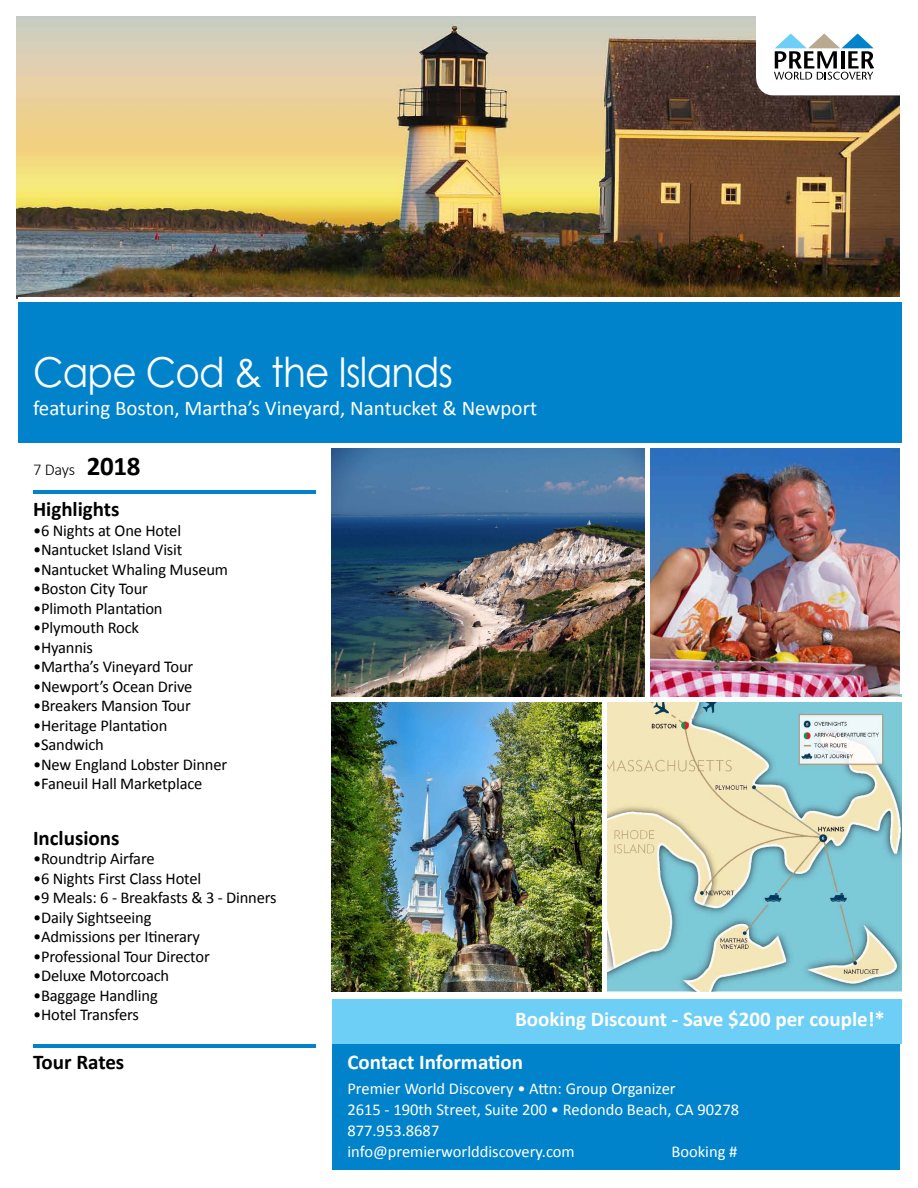
<style>
.page{position:relative;width:918px;height:1188px;background:#fff}
.page>*{position:absolute;margin:0;border:0;box-sizing:border-box;transform-origin:0 0}
.t1{font:41.25px "Century Gothic";letter-spacing:-.02em;color:#fff;scale:.91 1}
.t2{font:700 21px "Calibri";color:#fff}
.t3{font:21px "Calibri";color:#fff}
.t4{font:700 21px "Calibri";color:#000}
.t5{font:16.5px "Calibri";letter-spacing:-.01em;color:#000}
.t6{font:16.5px/21px "Calibri";color:#fff}
.t7{font:300 16.5px "Calibri";color:#000}
.s1{font-weight:700;font-size:27px}
</style>
<div class="page">
<div style="left:332px;top:1044px;width:568px;height:126px;background:#0083ca"></div>
<img style="left:17px;top:16px;width:883px;height:282px">
<img style="left:607px;top:695px;width:294px;height:296px">
<img style="left:331px;top:702px;width:271px;height:289px">
<img style="left:331px;top:448px;width:569px;height:249px">
<hr style="left:646px;top:447px;width:4px;height:252px;background:#fff">
<div style="left:332px;top:1000px;width:569px;height:44px;background:#6dcff6"></div>
<hr style="left:33px;top:490px;width:283px;height:4px;background:#0083ca">
<div style="left:327px;top:697px;width:576px;height:5px;background:#fff"></div>
<div style="left:18px;top:301px;width:883px;height:144px;background:#0083ca"></div>
<svg style="left:756px;top:16px;width:144px;height:79px"></svg>
<hr style="left:0;top:443px;width:918px;height:4px;background:#fff">
<div style="left:18px;top:297px;width:900px;height:5px;background:#fff"></div>
<hr style="left:33px;top:1044px;width:283px;height:4px;background:#0083ca">
<h1 class="t1" style="left:33px;top:343px;width:463px">Cape Cod &amp; the Islands</h1>
<p class="t3" style="left:33px;top:395px;width:506px">featuring Boston, Martha’s Vineyard, Nantucket &amp; Newport</p>
<p class="t7" style="left:33px;top:459px;width:109px">7 Days <span class="s1">2018</span></p>
<p class="t4" style="left:33px;top:496px;width:88px">Highlights</p>
<p class="t5" style="left:33px;top:520px;width:150px">•6 Nights at One Hotel</p>
<p class="t5" style="left:33px;top:539px;width:151px">•Nantucket Island Visit</p>
<p class="t5" style="left:33px;top:559px;width:197px">•Nantucket Whaling Museum</p>
<p class="t5" style="left:33px;top:578px;width:116px">•Boston City Tour</p>
<p class="t5" style="left:33px;top:598px;width:131px">•Plimoth Plantation</p>
<p class="t5" style="left:33px;top:617px;width:108px">•Plymouth Rock</p>
<p class="t5" style="left:33px;top:637px;width:62px">•Hyannis</p>
<p class="t5" style="left:33px;top:656px;width:162px">•Martha’s Vineyard Tour</p>
<p class="t5" style="left:33px;top:676px;width:161px">•Newport’s Ocean Drive</p>
<p class="t5" style="left:33px;top:695px;width:159px">•Breakers Mansion Tour</p>
<p class="t5" style="left:33px;top:715px;width:136px">•Heritage Plantation</p>
<p class="t5" style="left:33px;top:734px;width:72px">•Sandwich</p>
<p class="t5" style="left:33px;top:754px;width:196px">•New England Lobster Dinner</p>
<p class="t5" style="left:33px;top:773px;width:171px">•Faneuil Hall Marketplace</p>
<p class="t4" style="left:33px;top:824px;width:88px">Inclusions</p>
<p class="t5" style="left:33px;top:848px;width:123px">•Roundtrip Airfare</p>
<p class="t5" style="left:33px;top:868px;width:170px">•6 Nights First Class Hotel</p>
<p class="t5" style="left:33px;top:887px;width:245px">•9 Meals: 6 - Breakfasts &amp; 3 - Dinners</p>
<p class="t5" style="left:33px;top:907px;width:120px">•Daily Sightseeing</p>
<p class="t5" style="left:33px;top:926px;width:169px">•Admissions per Itinerary</p>
<p class="t5" style="left:33px;top:946px;width:178px">•Professional Tour Director</p>
<p class="t5" style="left:33px;top:965px;width:138px">•Deluxe Motorcoach</p>
<p class="t5" style="left:33px;top:985px;width:126px">•Baggage Handling</p>
<p class="t5" style="left:33px;top:1004px;width:107px">•Hotel Transfers</p>
<p class="t2" style="left:515px;top:1005px;width:371px">Booking Discount - Save $200 per couple!*</p>
<p class="t4" style="left:33px;top:1048px;width:93px">Tour Rates</p>
<p class="t2" style="left:347px;top:1048px;width:177px">Contact Information</p>
<p class="t6" style="left:347px;top:1078px;width:393px">Premier World Discovery • Attn: Group Organizer<br>2615 - 190th Street, Suite 200 • Redondo Beach, CA 90278<br>877.953.8687<br>info@premierworlddiscovery.com</p>
<p class="t6" style="left:671px;top:1141px;width:68px">Booking #</p>
</div>
